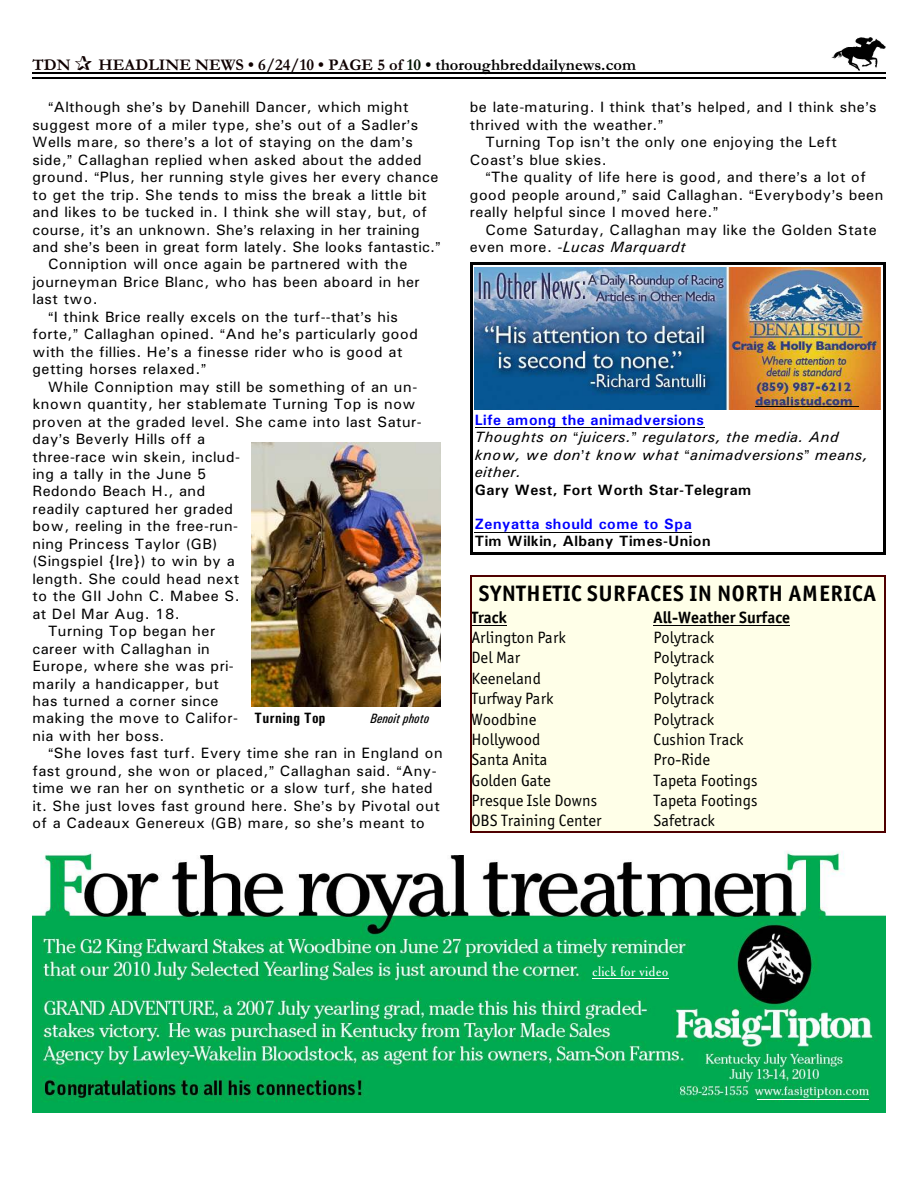
<style>
.page{position:relative;width:918px;height:1188px;background:#fff}
.page>*{position:absolute;margin:0;border:0;box-sizing:border-box;transform-origin:0 0}
.t1{font:700 22.35px "Officina Sans ITCTT";letter-spacing:.035em;color:#000}
.t2{font:16.5px "Officina Sans ITCTT";letter-spacing:.005em;color:#000}
.t3{font:700 16.5px "Garamond";letter-spacing:.005em;color:#0f0000}
.t4{font:700 16.5px "Officina Sans ITCTT";color:#000}
.t5{font:15px "Univers";letter-spacing:.03em;color:#000}
.t6{font:italic 15px/17.4px "Univers";letter-spacing:.03em;color:#000}
.t7{font:700 15px "Univers";letter-spacing:.03em;color:#000}
.t8{font:700 15px "Univers";letter-spacing:.035em;color:#00f}
.t9{font:700 15px "Univers Condensed";letter-spacing:.03em;color:#000}
.t10{font:13.5px "Cheltenhm BT";letter-spacing:.035em;color:#fff}
.t11{font:italic 13.5px "Univers Condensed";color:#000}
.s1{color:#001400}
.s2{color:#000}
.s3{font-style:normal}
</style>
<div class="page">
<img style="left:832px;top:38px;width:54px;height:32px">
<hr style="left:32px;top:72px;width:853px;height:1px;background:#000">
<hr style="left:32px;top:77px;width:853px;height:2px;background:#000">
<hr style="left:475px;top:427px;width:229px;height:1px;background:#000">
<hr style="left:475px;top:532px;width:217px;height:1px;background:#000">
<img style="left:475px;top:267px;width:405px;height:142px">
<hr style="left:755px;top:407px;width:104px;height:1px;background:#000">
<hr style="left:470px;top:262px;width:3px;height:293px;background:#000">
<hr style="left:883px;top:262px;width:2px;height:293px;background:#000">
<hr style="left:470px;top:262px;width:415px;height:3px;background:#000">
<hr style="left:470px;top:553px;width:415px;height:2px;background:#000">
<div style="left:470px;top:575px;width:416px;height:257px;background:#ffffe8"></div>
<hr style="left:471px;top:625px;width:36px;height:1px;background:#000">
<hr style="left:654px;top:625px;width:136px;height:1px;background:#000">
<hr style="left:470px;top:575px;width:1px;height:257px;background:#4f0000">
<hr style="left:884px;top:575px;width:2px;height:257px;background:#4f0000">
<hr style="left:470px;top:575px;width:415px;height:2px;background:#4f0000">
<hr style="left:470px;top:831px;width:415px;height:1px;background:#4f0000">
<img style="left:32px;top:851px;width:854px;height:261px">
<hr style="left:593px;top:978px;width:76px;height:1px;background:#fff">
<hr style="left:757px;top:1099px;width:111px;height:1px;background:#fff">
<img style="left:251px;top:442px;width:189px;height:264px">
<p class="t3" style="left:32px;top:59px;width:40px">TDN</p>
<p class="t3" style="left:98px;top:59px;width:539px">HEADLINE NEWS • 6/24/10 • PAGE 5 of <span class="s1">10</span> <span class="s2">• thoroughbreddailynews.com</span></p>
<p class="t5" style="left:54px;top:102px;width:356px">Although she s by Danehill Dancer, which might</p>
<p class="t5" style="left:32px;top:119px;width:387px">suggest more of a miler type, she s out of a Sadler s</p>
<p class="t5" style="left:32px;top:137px;width:382px">Wells mare, so there s a lot of staying on the dam s</p>
<p class="t5" style="left:32px;top:154px;width:391px">side, Callaghan replied when asked about the added</p>
<p class="t5" style="left:32px;top:172px;width:408px">ground. Plus, her running style gives her every chance</p>
<p class="t5" style="left:32px;top:189px;width:396px">to get the trip. She tends to miss the break a little bit</p>
<p class="t5" style="left:32px;top:207px;width:396px">and likes to be tucked in. I think she will stay, but, of</p>
<p class="t5" style="left:32px;top:224px;width:389px">course, it s an unknown. She s relaxing in her training</p>
<p class="t5" style="left:32px;top:242px;width:404px">and she s been in great form lately. She looks fantastic.</p>
<p class="t5" style="left:48px;top:259px;width:361px">Conniption will once again be partnered with the</p>
<p class="t5" style="left:32px;top:277px;width:389px">journeyman Brice Blanc, who has been aboard in her</p>
<p class="t5" style="left:32px;top:294px;width:67px">last two.</p>
<p class="t5" style="left:54px;top:312px;width:346px">I think Brice really excels on the turf--that s his</p>
<p class="t5" style="left:32px;top:329px;width:387px">forte, Callaghan opined. And he s particularly good</p>
<p class="t5" style="left:32px;top:346px;width:372px">with the fillies. He s a finesse rider who is good at</p>
<p class="t5" style="left:32px;top:364px;width:170px">getting horses relaxed.</p>
<p class="t5" style="left:48px;top:381px;width:371px">While Conniption may still be something of an un-</p>
<p class="t5" style="left:32px;top:399px;width:385px">known quantity, her stablemate Turning Top is now</p>
<p class="t5" style="left:32px;top:416px;width:391px">proven at the graded level. She came into last Satur-</p>
<p class="t5" style="left:32px;top:434px;width:174px">day s Beverly Hills off a</p>
<p class="t5" style="left:32px;top:451px;width:209px">three-race win skein, includ-</p>
<p class="t5" style="left:32px;top:469px;width:176px">ing a tally in the June 5</p>
<p class="t5" style="left:32px;top:486px;width:174px">Redondo Beach H., and</p>
<p class="t5" style="left:32px;top:504px;width:202px">readily captured her graded</p>
<p class="t5" style="left:32px;top:521px;width:207px">bow, reeling in the free-run-</p>
<p class="t5" style="left:32px;top:538px;width:187px">ning Princess Taylor (GB)</p>
<p class="t5" style="left:32px;top:556px;width:204px">(Singspiel {Ire}) to win by a</p>
<p class="t5" style="left:32px;top:573px;width:208px">length. She could head next</p>
<p class="t5" style="left:32px;top:591px;width:209px">to the GII John C. Mabee S.</p>
<p class="t5" style="left:32px;top:608px;width:149px">at Del Mar Aug. 18.</p>
<p class="t5" style="left:48px;top:626px;width:169px">Turning Top began her</p>
<p class="t5" style="left:32px;top:643px;width:179px">career with Callaghan in</p>
<p class="t5" style="left:32px;top:661px;width:203px">Europe, where she was pri-</p>
<p class="t5" style="left:32px;top:678px;width:188px">marily a handicapper, but</p>
<p class="t5" style="left:32px;top:696px;width:188px">has turned a corner since</p>
<p class="t5" style="left:32px;top:713px;width:207px">making the move to Califor-</p>
<p class="t5" style="left:32px;top:731px;width:134px">nia with her boss.</p>
<p class="t5" style="left:54px;top:748px;width:390px">She loves fast turf. Every time she ran in England on</p>
<p class="t5" style="left:32px;top:765px;width:406px">fast ground, she won or placed, Callaghan said. Any-</p>
<p class="t5" style="left:32px;top:783px;width:402px">time we ran her on synthetic or a slow turf, she hated</p>
<p class="t5" style="left:32px;top:800px;width:409px">it. She just loves fast ground here. She s by Pivotal out</p>
<p class="t5" style="left:32px;top:818px;width:394px">of a Cadeaux Genereux (GB) mare, so she s meant to</p>
<p class="t9" style="left:255px;top:713px;width:73px">Turning Top</p>
<p class="t11" style="left:370px;top:714px;width:60px">Benoit photo</p>
<p class="t5" style="left:470px;top:102px;width:408px">be late-maturing. I think that s helped, and I think she s</p>
<p class="t5" style="left:470px;top:119px;width:189px">thrived with the weather.</p>
<p class="t5" style="left:485px;top:137px;width:353px">Turning Top isn t the only one enjoying the Left</p>
<p class="t5" style="left:470px;top:154px;width:138px">Coast s blue skies.</p>
<p class="t5" style="left:491px;top:172px;width:376px">The quality of life here is good, and there s a lot of</p>
<p class="t5" style="left:470px;top:189px;width:415px">good people around, said Callaghan. Everybody s been</p>
<p class="t5" style="left:470px;top:207px;width:244px">really helpful since I moved here.</p>
<p class="t5" style="left:485px;top:224px;width:393px">Come Saturday, Callaghan may like the Golden State</p>
<p class="t6" style="left:470px;top:239px;width:218px"><span class="s3">even more.</span> -Lucas Marquardt</p>
<p class="t8" style="left:475px;top:415px;width:231px">Life among the animadversions</p>
<p class="t6" style="left:475px;top:430px;width:394px">Thoughts on juicers. regulators, the media. And know, we don t know what animadversions means, either.</p>
<p class="t7" style="left:475px;top:484px;width:278px">Gary West, Fort Worth Star-Telegram</p>
<p class="t8" style="left:475px;top:519px;width:218px">Zenyatta should come to Spa</p>
<p class="t7" style="left:475px;top:536px;width:237px">Tim Wilkin, Albany Times-Union</p>
<h1 class="t1" style="left:479px;top:584px;width:398px">SYNTHETIC SURFACES IN NORTH AMERICA</h1>
<p class="t4" style="left:471px;top:610px;width:37px">Track</p>
<p class="t4" style="left:654px;top:610px;width:138px">All-Weather Surface</p>
<p class="t2" style="left:471px;top:631px;width:96px">Arlington Park</p>
<p class="t2" style="left:654px;top:631px;width:62px">Polytrack</p>
<p class="t2" style="left:471px;top:651px;width:50px">Del Mar</p>
<p class="t2" style="left:654px;top:651px;width:62px">Polytrack</p>
<p class="t2" style="left:471px;top:671px;width:71px">Keeneland</p>
<p class="t2" style="left:654px;top:671px;width:62px">Polytrack</p>
<p class="t2" style="left:471px;top:692px;width:84px">Turfway Park</p>
<p class="t2" style="left:654px;top:692px;width:62px">Polytrack</p>
<p class="t2" style="left:471px;top:712px;width:67px">Woodbine</p>
<p class="t2" style="left:654px;top:712px;width:62px">Polytrack</p>
<p class="t2" style="left:471px;top:732px;width:70px">Hollywood</p>
<p class="t2" style="left:654px;top:732px;width:91px">Cushion Track</p>
<p class="t2" style="left:471px;top:753px;width:78px">Santa Anita</p>
<p class="t2" style="left:654px;top:753px;width:58px">Pro-Ride</p>
<p class="t2" style="left:471px;top:773px;width:81px">Golden Gate</p>
<p class="t2" style="left:654px;top:773px;width:106px">Tapeta Footings</p>
<p class="t2" style="left:471px;top:793px;width:127px">Presque Isle Downs</p>
<p class="t2" style="left:654px;top:793px;width:106px">Tapeta Footings</p>
<p class="t2" style="left:471px;top:814px;width:132px">OBS Training Center</p>
<p class="t2" style="left:654px;top:814px;width:63px">Safetrack</p>
<p class="t10" style="left:593px;top:965px;width:77px">click for video</p>
</div>
